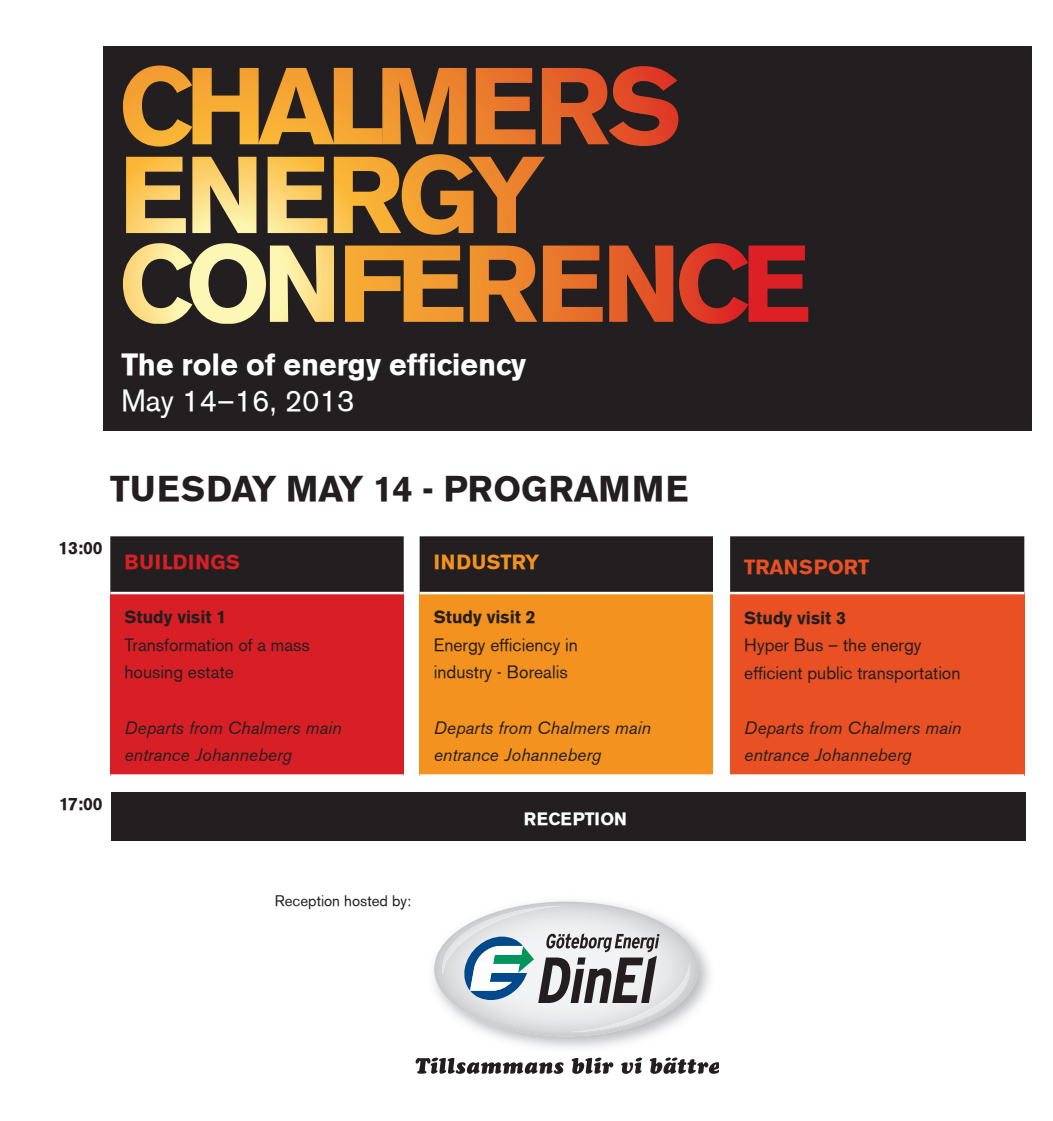
<style>
.page{position:relative;width:1053px;height:1121px;background:#fff}
.page>*{position:absolute;margin:0;border:0;box-sizing:border-box;transform-origin:0 0}
.standardcell{font:35px "Akzidenz Grotesk BE Bold";color:#231f20}
.t1{font:30px "Akzidenz Grotesk BE Bold";color:#fff}
.t2{font:30px "Akzidenz Grotesk BE";color:#fff}
.standardcell-2{font:20px "Akzidenz Grotesk BE Bold";letter-spacing:.04em;color:#d91f26}
.standardcell-3{font:20px "Akzidenz Grotesk BE Bold";color:#e95024}
.standardcell-4{font:20px "Akzidenz Grotesk BE Bold";letter-spacing:.02em;color:#f3921f}
.standardcell-5{font:17.5px/27.5px "Akzidenz Grotesk BE It";color:#231f20}
.standardcell-6{font:17.5px/27.5px "Akzidenz Grotesk BE";color:#231f20}
.standardcell-7{font:17.5px "Akzidenz Grotesk BE Bold";color:#231f20}
.standardcell-8{font:17.5px "Akzidenz Grotesk BE Bold";letter-spacing:.01em;color:#fff}
.t3{font:15px "Akzidenz Grotesk BE";color:#231f20}
</style>
<div class="page">
<div style="left:103px;top:46px;width:928px;height:385px;background:#231f20"></div>
<svg style="left:123px;top:66px;width:343px;height:80px"></svg>
<svg style="left:475px;top:68px;width:60px;height:76px"></svg>
<svg style="left:542px;top:66px;width:136px;height:80px"></svg>
<svg style="left:126px;top:157px;width:60px;height:76px"></svg>
<svg style="left:192px;top:157px;width:64px;height:76px"></svg>
<svg style="left:267px;top:157px;width:60px;height:76px"></svg>
<svg style="left:334px;top:154px;width:211px;height:81px"></svg>
<svg style="left:123px;top:243px;width:211px;height:81px"></svg>
<svg style="left:345px;top:245px;width:118px;height:77px"></svg>
<svg style="left:470px;top:245px;width:67px;height:77px"></svg>
<svg style="left:543px;top:245px;width:59px;height:77px"></svg>
<svg style="left:609px;top:245px;width:64px;height:77px"></svg>
<svg style="left:679px;top:243px;width:129px;height:81px"></svg>
<svg style="left:110px;top:536px;width:914px;height:239px;background:#bc512d"></svg>
<div style="left:111px;top:792px;width:914px;height:48px;background:#231f20"></div>
<svg style="left:434px;top:901px;width:264px;height:135px"></svg>
<svg style="left:415px;top:1057px;width:148px;height:16px"></svg>
<svg style="left:571px;top:1057px;width:42px;height:16px"></svg>
<svg style="left:621px;top:1057px;width:21px;height:16px"></svg>
<svg style="left:649px;top:1057px;width:70px;height:16px"></svg>
<p class="t1" style="left:122px;top:347px;width:406px">The role of energy efficiency</p>
<p class="t2" style="left:122px;top:383px;width:235px">May 14–16, 2013</p>
<p class="standardcell" style="left:110px;top:468px;width:579px">TUESDAY MAY 14 - PROGRAMME</p>
<p class="standardcell-7" style="left:58px;top:537px;width:46px">13:00</p>
<p class="standardcell-7" style="left:59px;top:793px;width:45px">17:00</p>
<p class="standardcell-2" style="left:124px;top:550px;width:117px">BUILDINGS</p>
<p class="standardcell-4" style="left:434px;top:550px;width:107px">INDUSTRY</p>
<p class="standardcell-3" style="left:744px;top:555px;width:126px">TRANSPORT</p>
<p class="standardcell-7" style="left:124px;top:607px;width:103px">Study visit 1</p>
<p class="standardcell-6" style="left:124px;top:631px;width:187px">Transformation of a mass housing estate</p>
<p class="standardcell-5" style="left:124px;top:713px;width:219px">Departs from Chalmers main entrance Johanneberg</p>
<p class="standardcell-7" style="left:434px;top:607px;width:103px">Study visit 2</p>
<p class="standardcell-6" style="left:434px;top:631px;width:146px">Energy efficiency in industry - Borealis</p>
<p class="standardcell-5" style="left:434px;top:713px;width:219px">Departs from Chalmers main entrance Johanneberg</p>
<p class="standardcell-7" style="left:744px;top:607px;width:103px">Study visit 3</p>
<p class="standardcell-6" style="left:744px;top:631px;width:218px">Hyper Bus – the energy efficient public transportation</p>
<p class="standardcell-5" style="left:744px;top:714px;width:219px">Departs from Chalmers main entrance Johanneberg</p>
<p class="standardcell-8" style="left:523px;top:808px;width:105px">RECEPTION</p>
<p class="t3" style="left:275px;top:891px;width:138px">Reception hosted by:</p>
</div>
